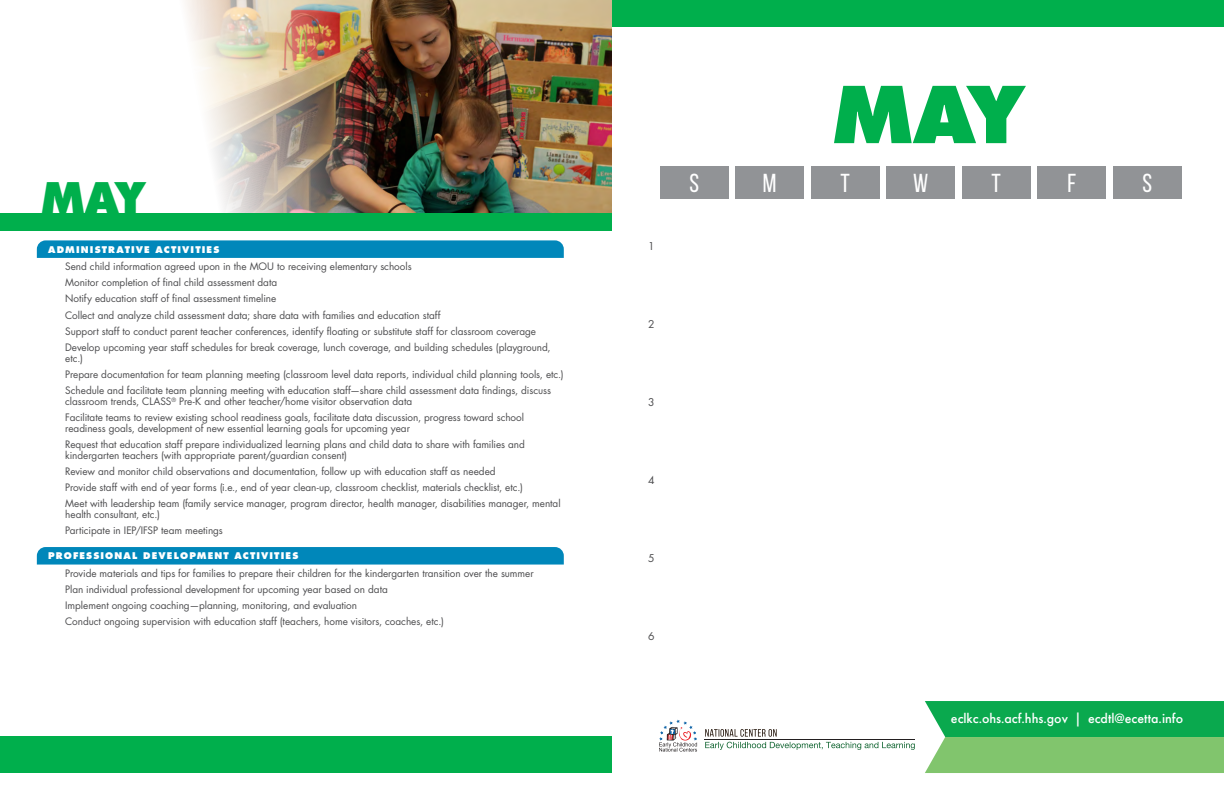
<style>
.page{position:relative;width:1224px;height:792px;background:#fff}
.page>*{position:absolute;margin:0;border:0;box-sizing:border-box;transform-origin:0 0}
.t1{font:800 76px "Futura Std";color:#00af4c}
.t2{font:800 41px "Futura Std";color:#00af4c}
.t3{font:26px "Bebas Neue";color:#fff}
.t4{font:500 14px "Futura PT";color:#fff}
.t5{font:10.5px "Futura Std";color:#4d4d4f}
.t6{font:10px/10.8px "Futura Std";letter-spacing:-.005em;color:#4d4d4f}
.t7{font:800 9px "Futura Std";letter-spacing:.125em;color:#fff}
</style>
<div class="page">
<svg style="left:705px;top:729px;width:210px;height:21px"></svg>
<hr style="left:705px;top:739px;width:210px;height:1px;background:#231f20">
<svg style="left:659px;top:720px;width:38px;height:32px"></svg>
<svg style="left:925px;top:701px;width:299px;height:72px;background:#4bb963"></svg>
<div style="left:612px;top:0;width:612px;height:27px;background:#00af4c"></div>
<img style="left:185px;top:0;width:427px;height:213px">
<div style="left:660px;top:166px;width:68px;height:33px;background:#919396"></div>
<div style="left:736px;top:166px;width:68px;height:33px;background:#919396"></div>
<div style="left:811px;top:166px;width:68px;height:33px;background:#919396"></div>
<div style="left:887px;top:166px;width:68px;height:33px;background:#919396"></div>
<div style="left:962px;top:166px;width:68px;height:33px;background:#919396"></div>
<div style="left:1038px;top:166px;width:68px;height:33px;background:#919396"></div>
<div style="left:1113px;top:166px;width:68px;height:33px;background:#919396"></div>
<div style="left:0;top:736px;width:612px;height:37px;background:#00af4c"></div>
<div style="left:0;top:213px;width:612px;height:18px;background:#00af4c"></div>
<svg style="left:37px;top:240px;width:527px;height:18px;background:#078abc"></svg>
<svg style="left:37px;top:547px;width:527px;height:18px;background:#078abc"></svg>
<h2 class="t2" style="left:41px;top:171px;width:107px">MAY</h2>
<h3 class="t7" style="left:48px;top:244px;width:173px">ADMINISTRATIVE ACTIVITIES</h3>
<p class="t6" style="left:65px;top:261px;width:348px">Send child information agreed upon in the MOU to receiving elementary schools</p>
<p class="t6" style="left:65px;top:277px;width:213px">Monitor completion of final child assessment data</p>
<p class="t6" style="left:65px;top:293px;width:213px">Notify education staff of final assessment timeline</p>
<p class="t6" style="left:65px;top:310px;width:377px">Collect and analyze child assessment data; share data with families and education staff</p>
<p class="t6" style="left:65px;top:326px;width:472px">Support staff to conduct parent teacher conferences, identify floating or substitute staff for classroom coverage</p>
<p class="t6" style="left:65px;top:342px;width:487px">Develop upcoming year staff schedules for break coverage, lunch coverage, and building schedules (playground, etc.)</p>
<p class="t6" style="left:65px;top:369px;width:500px">Prepare documentation for team planning meeting (classroom level data reports, individual child planning tools, etc.)</p>
<p class="t6" style="left:65px;top:385px;width:487px">Schedule and facilitate team planning meeting with education staff—share child assessment data findings, discuss classroom trends, CLASS<sup>®</sup> Pre-K and other teacher/home visitor observation data</p>
<p class="t6" style="left:65px;top:412px;width:460px">Facilitate teams to review existing school readiness goals, facilitate data discussion, progress toward school readiness goals, development of new essential learning goals for upcoming year</p>
<p class="t6" style="left:65px;top:439px;width:461px">Request that education staff prepare individualized learning plans and child data to share with families and kindergarten teachers (with appropriate parent/guardian consent)</p>
<p class="t6" style="left:65px;top:466px;width:432px">Review and monitor child observations and documentation, follow up with education staff as needed</p>
<p class="t6" style="left:65px;top:482px;width:459px">Provide staff with end of year forms (i.e., end of year clean-up, classroom checklist, materials checklist, etc.)</p>
<p class="t6" style="left:65px;top:498px;width:497px">Meet with leadership team (family service manager, program director, health manager, disabilities manager, mental health consultant, etc.)</p>
<p class="t6" style="left:65px;top:525px;width:159px">Participate in IEP/IFSP team meetings</p>
<h3 class="t7" style="left:48px;top:550px;width:252px">PROFESSIONAL DEVELOPMENT ACTIVITIES</h3>
<p class="t6" style="left:65px;top:568px;width:470px">Provide materials and tips for families to prepare their children for the kindergarten transition over the summer</p>
<p class="t6" style="left:65px;top:584px;width:324px">Plan individual professional development for upcoming year based on data</p>
<p class="t6" style="left:65px;top:600px;width:293px">Implement ongoing coaching—planning, monitoring, and evaluation</p>
<p class="t6" style="left:65px;top:616px;width:380px">Conduct ongoing supervision with education staff (teachers, home visitors, coaches, etc.)</p>
<p class="t5" style="left:648px;top:239px;width:8px">1</p>
<p class="t5" style="left:648px;top:317px;width:8px">2</p>
<p class="t5" style="left:648px;top:395px;width:8px">3</p>
<p class="t5" style="left:648px;top:473px;width:8px">4</p>
<p class="t5" style="left:648px;top:551px;width:8px">5</p>
<p class="t5" style="left:648px;top:629px;width:8px">6</p>
<p class="t1" style="left:832px;top:66px;width:195px">MAY</p>
<p class="t3" style="left:689px;top:169px;width:11px">S</p>
<p class="t3" style="left:763px;top:169px;width:15px">M</p>
<p class="t3" style="left:841px;top:169px;width:11px">T</p>
<p class="t3" style="left:913px;top:169px;width:17px">W</p>
<p class="t3" style="left:992px;top:169px;width:11px">T</p>
<p class="t3" style="left:1067px;top:169px;width:10px">F</p>
<p class="t3" style="left:1143px;top:169px;width:11px">S</p>
<h3 class="t4" style="left:951px;top:710px;width:234px">eclkc.ohs.acf.hhs.gov | ecdtl@ecetta.info</h3>
</div>
